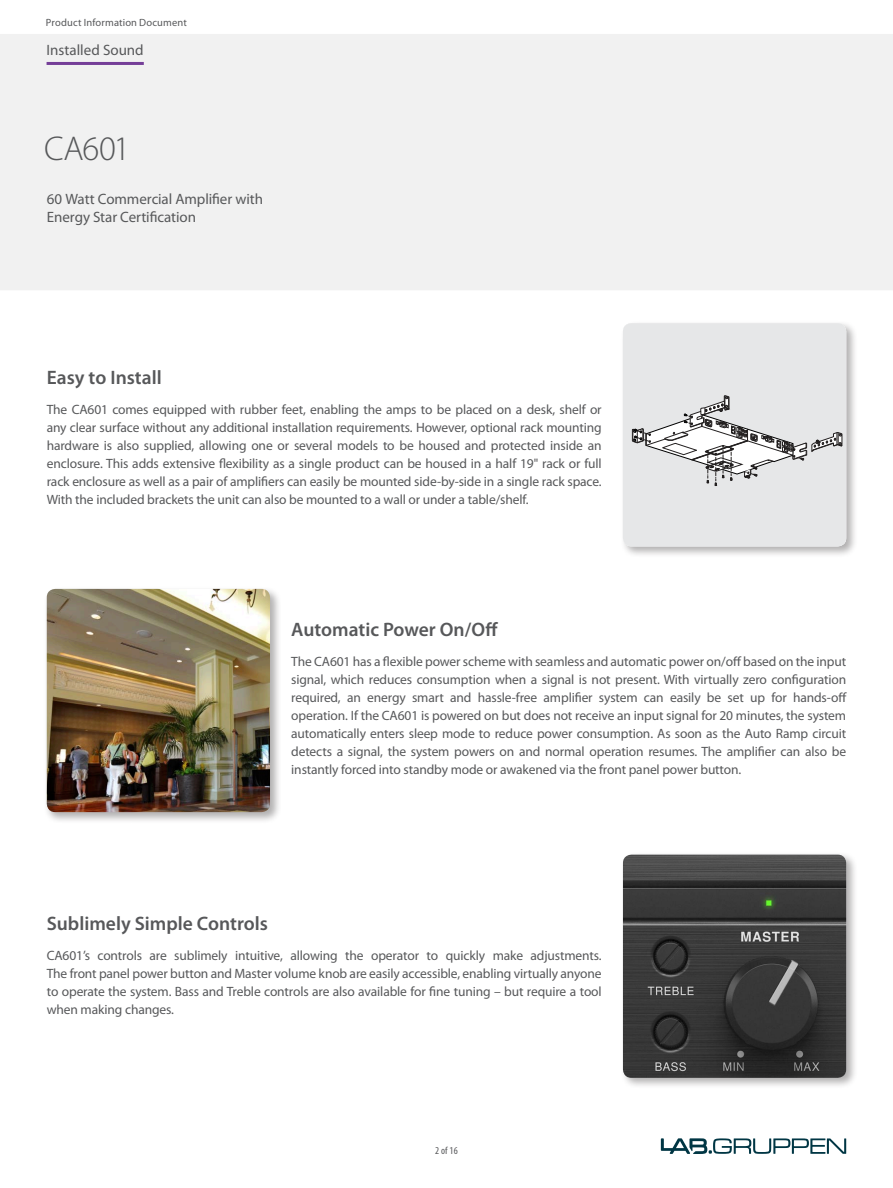
<style>
.page{position:relative;width:893px;height:1188px;background:#fff}
.page>*{position:absolute;margin:0;border:0;box-sizing:border-box;transform-origin:0 0}
.t1{font:300 34.5px "Myriad Pro";letter-spacing:-.02em;color:#57585a}
._09_Body_Header_1{font:600 19.5px "Myriad Pro";color:#57585a}
.t2{font:15px/18px "Myriad Pro";letter-spacing:-.005em;color:#57585a}
._08_Standard_Text{font:13.5px/18px "Myriad Pro";letter-spacing:-.01em;color:#57585a;text-align:justify}
.t3{font:10.5px "Myriad Pro";letter-spacing:.015em;color:#57585a}
.t4{font:condensed 10.5px "Myriad Pro";color:#57585a}
</style>
<div class="page">
<img style="left:0;top:34px;width:893px;height:1120px">
<hr style="left:47px;top:62px;width:97px;height:3px;background:#753e98">
<div style="left:620px;top:320px;width:237px;height:238px;background:#231f20;opacity:.35"></div>
<div style="left:623px;top:323px;width:223px;height:223px;background:#e6e7e8"></div>
<svg style="left:632px;top:395px;width:210px;height:91px"></svg>
<div style="left:620px;top:852px;width:237px;height:237px;background:#231f20;opacity:.35"></div>
<img style="left:623px;top:855px;width:223px;height:223px">
<div style="left:44px;top:586px;width:237px;height:237px;background:#231f20;opacity:.35"></div>
<img style="left:47px;top:589px;width:223px;height:223px">
<p class="t3" style="left:46px;top:16px;width:142px">Product Information Document</p>
<p class="t2" style="left:47px;top:40px;width:99px">Installed Sound</p>
<h1 class="t1" style="left:44px;top:130px;width:88px">CA601</h1>
<p class="t2" style="left:47px;top:190px;width:218px">60 Watt Commercial Amplifier with<br>Energy Star Certification</p>
<p class="_09_Body_Header_1" style="left:47px;top:365px;width:116px">Easy to Install</p>
<p class="_08_Standard_Text" style="left:47px;top:400px;width:556px">The CA601 comes equipped with rubber feet, enabling the amps to be placed on a desk, shelf or any clear surface without any additional installation requirements. However, optional rack mounting hardware is also supplied, allowing one or several models to be housed and protected inside an enclosure. This adds extensive flexibility as a single product can be housed in a half 19" rack or full rack enclosure as well as a pair of amplifiers can easily be mounted side-by-side in a single rack space.<br>With the included brackets the unit can also be mounted to a wall or under a table/shelf.</p>
<p class="_09_Body_Header_1" style="left:291px;top:617px;width:208px">Automatic Power On/Off</p>
<p class="_08_Standard_Text" style="left:291px;top:652px;width:557px">The CA601 has a flexible power scheme with seamless and automatic power on/off based on the input signal, which reduces consumption when a signal is not present. With virtually zero configuration required, an energy smart and hassle-free amplifier system can easily be set up for hands-off operation. If the CA601 is powered on but does not receive an input signal for 20 minutes, the system automatically enters sleep mode to reduce power consumption. As soon as the Auto Ramp circuit detects a signal, the system powers on and normal operation resumes. The amplifier can also be instantly forced into standby mode or awakened via the front panel power button.</p>
<p class="_09_Body_Header_1" style="left:47px;top:911px;width:223px">Sublimely Simple Controls</p>
<p class="_08_Standard_Text" style="left:47px;top:946px;width:556px">CA601’s controls are sublimely intuitive, allowing the operator to quickly make adjustments.<br>The front panel power button and Master volume knob are easily accessible, enabling virtually anyone to operate the system. Bass and Treble controls are also available for fine tuning – but require a tool when making changes.</p>
<p class="t4" style="left:435px;top:1144px;width:24px">2 of 16</p>
</div>
